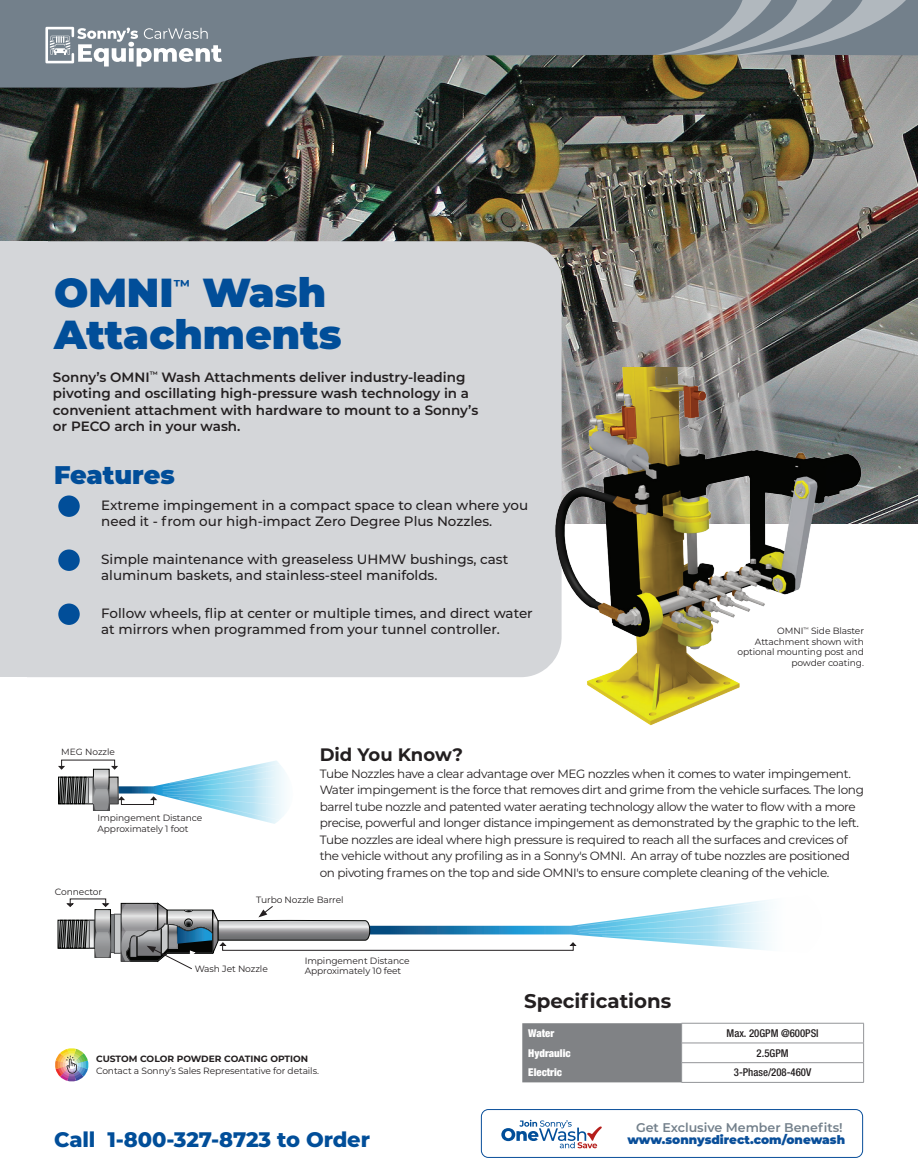
<style>
.page{position:relative;width:918px;height:1175px;background:#fff}
.page>*{position:absolute;margin:0;border:0;box-sizing:border-box;transform-origin:0 0}
.t1{font:900 40.5px/42px "Montserrat";color:#014e99}
.t2{font:900 25.5px "Montserrat";color:#014e99}
.t3{font:800 21px "Montserrat";letter-spacing:-.005em;color:#014e99}
.t4{font:700 19.8px "Montserrat";color:#231f20}
.t5{font:700 18px "Montserrat";color:#231f20}
.t6{font:700 15.75px "Montserrat";color:#014e99}
.t7{font:500 13.5px/16.2px "Montserrat";color:#231f20}
.t8{font:600 13.5px/16.5px "Montserrat";color:#231f20}
.t9{font:600 12.6px "Montserrat";color:#73808b}
.t10{font:12px/16.5px "Montserrat";letter-spacing:-.03em;color:#231f20}
.t11{font:900 12px "Montserrat";color:#0a4f9a}
.t12{font:500 condensed 10.8px "Helvetica Neue LT Pro";color:#231f20}
.t13{font:900 condensed 10.8px "Helvetica Neue LT Pro";color:#fff}
.t14{font:9.15px/10.5px "Montserrat";letter-spacing:-.01em;color:#231f20}
.t15{font:700 9.15px "Montserrat";color:#231f20}
.t16{font:9px "Montserrat";color:#231f20}
.s1{font-family:"Helvetica Neue LT Pro";font-weight:900;font-size:60px;color:#014e99}
</style>
<div class="page">
<svg style="left:501px;top:1119px;width:101px;height:29px"></svg>
<div style="left:481px;top:1109px;width:382px;height:48px;border:1px solid #0a4f9a;border-radius:7px"></div>
<hr style="left:681px;top:1023px;width:183px;height:1px;background:#939598">
<hr style="left:681px;top:1042px;width:183px;height:1px;background:#939598">
<hr style="left:681px;top:1062px;width:183px;height:1px;background:#939598">
<div style="left:522px;top:1023px;width:160px;height:59px;background:#808285"></div>
<svg style="left:863px;top:1023px;width:1px;height:59px"></svg>
<hr style="left:681px;top:1082px;width:183px;height:1px;background:#939598">
<div style="left:111px;top:914px;width:6px;height:38px;background:#808385"></div>
<div style="left:110px;top:914px;width:7px;height:38px;border:1px solid #4c4d4f"></div>
<svg style="left:87px;top:922px;width:8px;height:24px"></svg>
<div style="left:58px;top:920px;width:45px;height:28px;border:1px solid #040503"></div>
<svg style="left:59px;top:920px;width:28px;height:28px"></svg>
<svg style="left:91px;top:922px;width:1px;height:24px"></svg>
<div style="left:89px;top:920px;width:5px;height:28px;border:1px solid #4c4d4f"></div>
<div style="left:114px;top:914px;width:7px;height:39px;background:#c6c8c9"></div>
<div style="left:114px;top:914px;width:7px;height:39px;border:1px solid #4c4d4f"></div>
<div style="left:95px;top:909px;width:16px;height:48px;border:1px solid #040503"></div>
<svg style="left:121px;top:900px;width:648px;height:69px"></svg>
<svg style="left:67px;top:903px;width:7px;height:4px"></svg>
<svg style="left:95px;top:903px;width:15px;height:54px"></svg>
<svg style="left:86px;top:779px;width:2px;height:23px"></svg>
<div style="left:58px;top:777px;width:43px;height:27px;border:1px solid #040503"></div>
<div style="left:93px;top:769px;width:16px;height:41px;border:1px solid #040503"></div>
<svg style="left:93px;top:789px;width:1px;height:21px"></svg>
<svg style="left:59px;top:777px;width:27px;height:26px"></svg>
<svg style="left:90px;top:779px;width:1px;height:22px"></svg>
<div style="left:88px;top:777px;width:5px;height:26px;border:1px solid #4c4d4f"></div>
<svg style="left:58px;top:766px;width:7px;height:3px"></svg>
<svg style="left:94px;top:760px;width:191px;height:64px"></svg>
<svg style="left:55px;top:1048px;width:33px;height:33px"></svg>
<img style="left:0;top:91px;width:918px;height:432px">
<div style="left:48px;top:241px;width:514px;height:436px;background:#d4d6d9"></div>
<div style="left:0;top:241px;width:48px;height:436px;background:#d4d6d9"></div>
<img style="left:515px;top:368px;width:363px;height:358px">
<svg style="left:0;top:0;width:918px;height:91px;background:#6a7275"></svg>
<svg style="left:45px;top:27px;width:177px;height:39px"></svg>
<svg style="left:655px;top:0;width:258px;height:55px;background:#86919a"></svg>
<h1 class="t1" style="left:54px;top:269px;width:289px;text-indent:148px">Wash<br>Attachments</h1>
<p class="t8" style="left:53px;top:368px;width:427px">Sonny’s OMNI<sup>™</sup> Wash Attachments deliver industry-leading pivoting and oscillating high-pressure wash technology in a convenient attachment with hardware to mount to a Sonny’s or PECO arch in your wash.</p>
<h2 class="t2" style="left:54px;top:455px;width:122px">Features</h2>
<p class="t7" style="left:101px;top:496px;width:428px;text-indent:-47px"><span class="s1">•</span> Extreme impingement in a compact space to clean where you need it - from our high-impact Zero Degree Plus Nozzles.</p>
<p class="t7" style="left:101px;top:550px;width:409px;text-indent:-47px"><span class="s1">•</span> Simple maintenance with greaseless UHMW bushings, cast aluminum baskets, and stainless-steel manifolds.</p>
<p class="t7" style="left:101px;top:604px;width:433px;text-indent:-47px"><span class="s1">•</span> Follow wheels, flip at center or multiple times, and direct water at mirrors when programmed from your tunnel controller.</p>
<h1 class="t1" style="left:54px;top:269px;width:121px">OMNI</h1>
<h3 class="t6" style="left:174px;top:274px;width:18px">™</h3>
<p class="t14" style="left:737px;top:625px;width:128px;text-align:right">OMNI<sup>™</sup> Side Blaster<br>Attachment shown with optional mounting post and powder coating.</p>
<p class="t16" style="left:61px;top:745px;width:55px">MEG Nozzle</p>
<p class="t14" style="left:97px;top:812px;width:106px">Impingement Distance<br>Approximately 1 foot</p>
<p class="t14" style="left:55px;top:886px;width:49px">Connector</p>
<h3 class="t5" style="left:320px;top:741px;width:145px">Did You Know?</h3>
<p class="t10" style="left:320px;top:764px;width:546px">Tube Nozzles have a clear advantage over MEG nozzles when it comes to water impingement.<br>Water impingement is the force that removes dirt and grime from the vehicle surfaces. The long barrel tube nozzle and patented water aerating technology allow the water to flow with a more precise, powerful and longer distance impingement as demonstrated by the graphic to the left.<br>Tube nozzles are ideal where high pressure is required to reach all the surfaces and crevices of the vehicle without any profiling as in a Sonny's OMNI. An array of tube nozzles are positioned on pivoting frames on the top and side OMNI's to ensure complete cleaning of the vehicle.</p>
<p class="t14" style="left:256px;top:894px;width:89px">Turbo Nozzle Barrel</p>
<p class="t14" style="left:195px;top:963px;width:75px">Wash Jet Nozzle</p>
<p class="t14" style="left:305px;top:954px;width:106px">Impingement Distance<br>Approximately 10 feet</p>
<p class="t15" style="left:96px;top:1052px;width:214px">CUSTOM COLOR POWDER COATING OPTION</p>
<p class="t14" style="left:96px;top:1065px;width:224px">Contact a Sonny’s Sales Representative for details.</p>
<h3 class="t3" style="left:54px;top:1124px;width:317px">Call 1-800-327-8723 to Order</h3>
<h3 class="t4" style="left:524px;top:987px;width:149px">Specifications</h3>
<p class="t13" style="left:528px;top:1026px;width:28px">Water</p>
<p class="t12" style="left:727px;top:1026px;width:94px">Max. 20GPM @600PSI</p>
<p class="t13" style="left:528px;top:1046px;width:44px">Hydraulic</p>
<p class="t12" style="left:757px;top:1046px;width:33px">2.5GPM</p>
<p class="t13" style="left:528px;top:1066px;width:35px">Electric</p>
<p class="t12" style="left:734px;top:1066px;width:79px">3-Phase/208-460V</p>
<p class="t9" style="left:636px;top:1118px;width:208px">Get Exclusive Member Benefits!</p>
<p class="t11" style="left:627px;top:1131px;width:219px">www.sonnysdirect.com/onewash</p>
</div>
